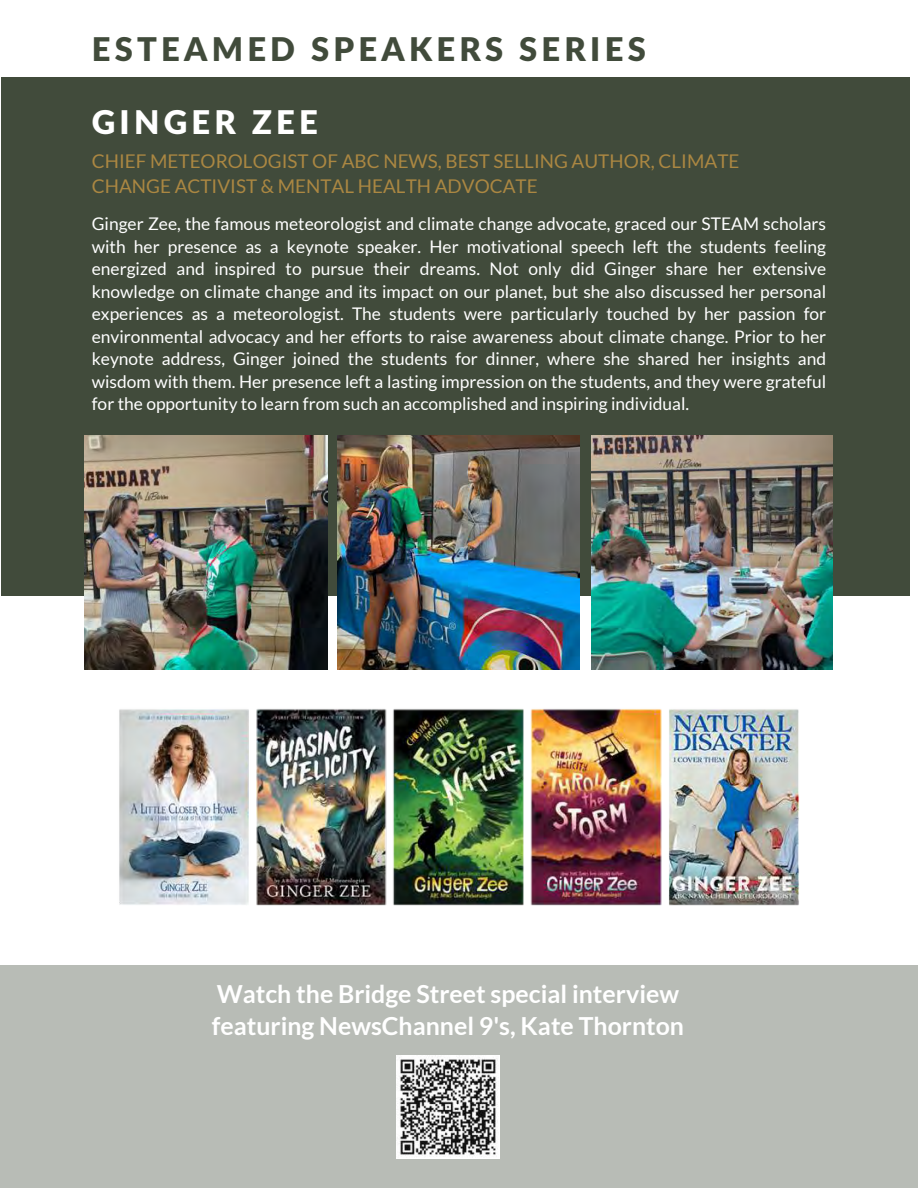
<style>
.page{position:relative;width:918px;height:1188px;background:#fff}
.page>*{position:absolute;margin:0;border:0;box-sizing:border-box;transform-origin:0 0}
.t1{font:900 32.7px "Lato Latin";letter-spacing:.13em;color:#414b3b}
.t2{font:900 32.7px "Lato Latin";letter-spacing:.13em;color:#fff}
.t3{font:700 24.9px/32.7px "Lato";color:#fff}
.t4{font:18.9px/24.8px "Lato";color:#ab8742}
.t5{font:17.4px/22.5px "Lato";color:#fff;text-align:justify}
</style>
<div class="page">
<div style="left:1px;top:78px;width:909px;height:517px;background:#414b3b"></div>
<img style="left:85px;top:436px;width:243px;height:234px">
<img style="left:591px;top:436px;width:242px;height:234px">
<img style="left:338px;top:436px;width:242px;height:234px">
<div style="left:0;top:965px;width:918px;height:223px;background:#b8bcb6"></div>
<img style="left:119px;top:709px;width:680px;height:197px">
<img style="left:396px;top:1055px;width:104px;height:104px">
<h1 class="t1" style="left:92px;top:30px;width:556px">ESTEAMED SPEAKERS SERIES</h1>
<h1 class="t2" style="left:92px;top:103px;width:228px">GINGER ZEE</h1>
<p class="t4" style="left:92px;top:149px;width:649px">CHIEF METEOROLOGIST OF ABC NEWS, BEST SELLING AUTHOR, CLIMATE<br>CHANGE ACTIVIST &amp; MENTAL HEALTH ADVOCATE</p>
<p class="t5" style="left:92px;top:212px;width:736px">Ginger Zee, the famous meteorologist and climate change advocate, graced our STEAM scholars with her presence as a keynote speaker. Her motivational speech left the students feeling energized and inspired to pursue their dreams. Not only did Ginger share her extensive knowledge on climate change and its impact on our planet, but she also discussed her personal experiences as a meteorologist. The students were particularly touched by her passion for environmental advocacy and her efforts to raise awareness about climate change. Prior to her keynote address, Ginger joined the students for dinner, where she shared her insights and wisdom with them. Her presence left a lasting impression on the students, and they were grateful for the opportunity to learn from such an accomplished and inspiring individual.</p>
<h2 class="t3" style="left:212px;top:977px;width:474px">Watch the Bridge Street special interview featuring NewsChannel 9's, Kate Thornton</h2>
</div>
